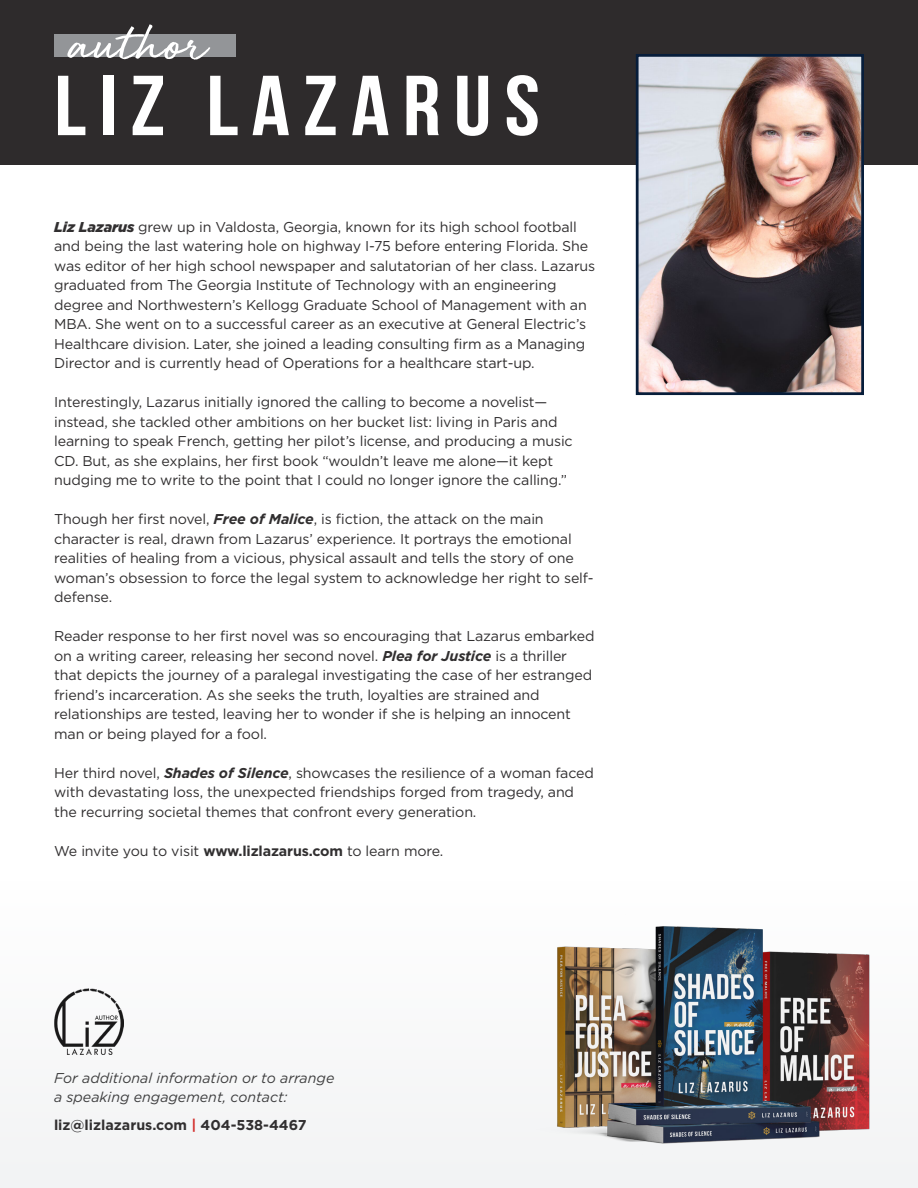
<style>
.page{position:relative;width:918px;height:1188px;background:#fff}
.page>*{position:absolute;margin:0;border:0;box-sizing:border-box;transform-origin:0 0}
.t1{font:700 84.9px "Bebas Neue";letter-spacing:.14em;color:#fff;scale:1.11 1}
.t2{font:60.15px "Golden Plains";color:#fff}
.t3{font:14.25px/19.5px "Gotham";letter-spacing:-.01em;color:#312f30}
.t4{font:italic 14.25px "Gotham";color:#3e3e3f}
.t5{font:700 14.25px "Gotham";color:#312f30}
.s1{font-weight:900;font-style:italic}
.s2{font-weight:700;font-style:italic}
.s3{font-weight:700}
.s4{color:#d3312e}
</style>
<div class="page">
<div style="left:0;top:881px;width:918px;height:307px;background:#f2f3f4"></div>
<img style="left:54px;top:989px;width:70px;height:66px">
<div style="left:0;top:0;width:918px;height:164px;background:#2e2b2c"></div>
<img style="left:519px;top:895px;width:383px;height:249px">
<div style="left:54px;top:35px;width:182px;height:22px;background:#939598"></div>
<img style="left:640px;top:58px;width:220px;height:333px">
<div style="left:636px;top:54px;width:228px;height:341px;border:3px solid #071d3a"></div>
<p class="t2" style="left:68px;top:2px;width:140px">author</p>
<p class="t1" style="left:54px;top:59px;width:439px">LIZ LAZARUS</p>
<p class="t3" style="left:54px;top:217px;width:543px"><span class="s1">Liz Lazarus</span> grew up in Valdosta, Georgia, known for its high school football and being the last watering hole on highway I-75 before entering Florida. She was editor of her high school newspaper and salutatorian of her class. Lazarus graduated from The Georgia Institute of Technology with an engineering degree and Northwestern’s Kellogg Graduate School of Management with an MBA. She went on to a successful career as an executive at General Electric’s Healthcare division. Later, she joined a leading consulting firm as a Managing Director and is currently head of Operations for a healthcare start-up.</p>
<p class="t3" style="left:54px;top:392px;width:520px">Interestingly, Lazarus initially ignored the calling to become a novelist— instead, she tackled other ambitions on her bucket list: living in Paris and learning to speak French, getting her pilot’s license, and producing a music CD. But, as she explains, her first book “wouldn’t leave me alone—it kept nudging me to write to the point that I could no longer ignore the calling.”</p>
<p class="t3" style="left:54px;top:509px;width:541px">Though her first novel, <span class="s2">Free of Malice</span>, is fiction, the attack on the main character is real, drawn from Lazarus’ experience. It portrays the emotional realities of healing from a vicious, physical assault and tells the story of one woman’s obsession to force the legal system to acknowledge her right to self&shy;defense.</p>
<p class="t3" style="left:54px;top:626px;width:542px">Reader response to her first novel was so encouraging that Lazarus embarked on a writing career, releasing her second novel. <span class="s2">Plea for Justice</span> is a thriller that depicts the journey of a paralegal investigating the case of her estranged friend’s incarceration. As she seeks the truth, loyalties are strained and relationships are tested, leaving her to wonder if she is helping an innocent man or being played for a fool.</p>
<p class="t3" style="left:54px;top:763px;width:541px">Her third novel, <span class="s2">Shades of Silence</span>, showcases the resilience of a woman faced with devastating loss, the unexpected friendships forged from tragedy, and the recurring societal themes that confront every generation.</p>
<p class="t3" style="left:54px;top:841px;width:391px">We invite you to visit <span class="s3">www.lizlazarus.com</span> to learn more.</p>
<p class="t4" style="left:54px;top:1069px;width:282px">For additional information or to arrange</p>
<p class="t4" style="left:54px;top:1088px;width:235px">a speaking engagement, contact:</p>
<p class="t5" style="left:54px;top:1116px;width:254px">liz@lizlazarus.com <span class="s4">|</span> 404-538-4467</p>
</div>
